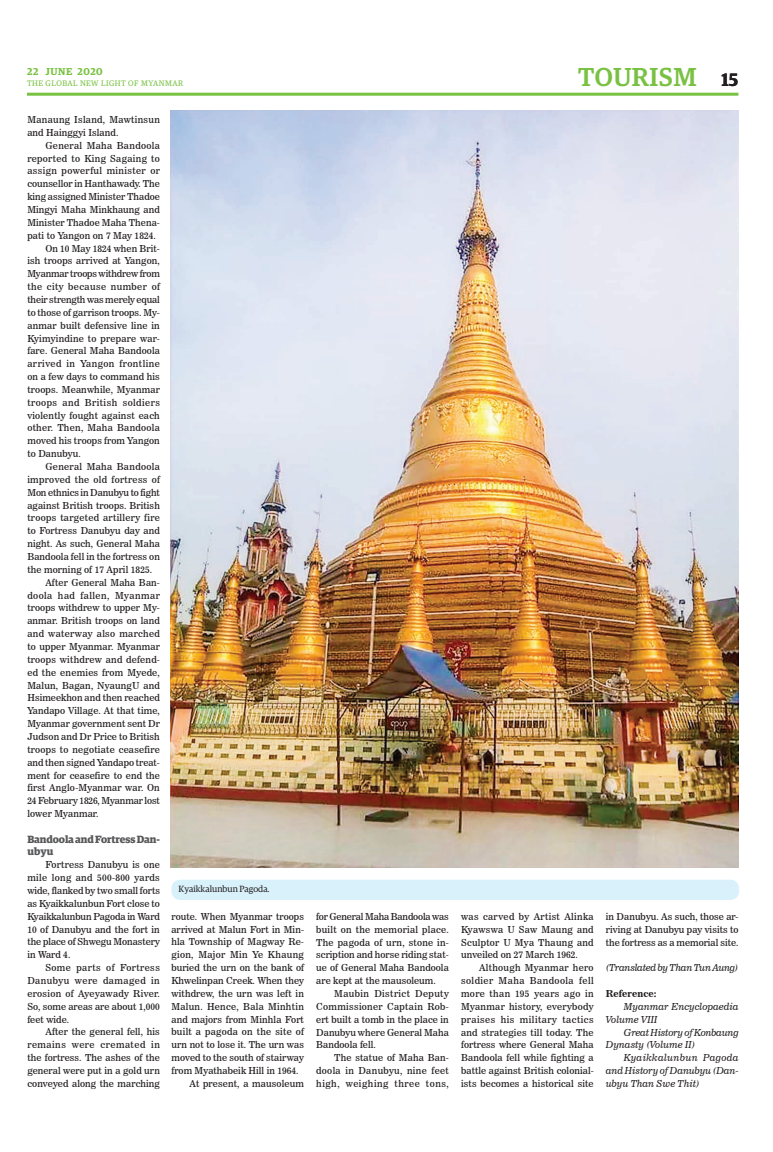
<style>
.page{position:relative;width:773px;height:1152px;background:#fff}
.page>*{position:absolute;margin:0;border:0;box-sizing:border-box;transform-origin:0 0}
.t1{font:500 26px "Guardian Egyp";letter-spacing:.02em;color:#79c142}
.t2{font:700 10.5px/12.9px "Guardian Egyp";letter-spacing:-.01em;color:#57585a}
.t3{font:600 10px "Guardian Egyp";letter-spacing:.06em;color:#79c142}
.t4{font:9.5px/12.9px "News 706 BT Roman C";letter-spacing:.01em;color:#231f20;text-align:justify}
.t5{font:9.5px/12.9px "News 706 BT Roman C";letter-spacing:.03em;color:#231f20}
.t6{font:9.5px "News 706 BT Roman C";letter-spacing:-.015em;color:#231f20}
.t7{font:9.5px/12.9px "News 706 BT Italic C";letter-spacing:.005em;color:#231f20}
.t8{font:9.5px "News 706 BT Roman C";letter-spacing:.035em;color:#231f20}
.t9{font:9.5px/12.9px "News 706 BT Italic C";letter-spacing:-.015em;color:#231f20}
.t10{font:9.5px "News 706 BT Roman C";letter-spacing:.04em;color:#231f20}
.t11{font:9.5px "News 706 BT Roman C";letter-spacing:.045em;color:#231f20}
.t12{font:9.5px "News 706 BT Bold C";letter-spacing:.005em;color:#231f20}
.t13{font:9px "Guardian Egyp";color:#231f20}
.t14{font:8px "Guardian Egyp";letter-spacing:.06em;color:#79c142}
.s1{font-weight:600;font-size:18px;color:#231f20}
</style>
<div class="page">
<hr style="left:27px;top:93px;width:711px;height:3px;background:#79c142">
<img style="left:171px;top:111px;width:567px;height:756px">
<div style="left:171px;top:880px;width:568px;height:20px;background:#d9f1fb;border-radius:9px"></div>
<p class="t3" style="left:27px;top:64px;width:77px">22 JUNE 2020</p>
<p class="t14" style="left:27px;top:78px;width:158px">THE GLOBAL NEW LIGHT OF MYANMAR</p>
<p class="t5" style="left:27px;top:113px;width:134px">Manaung Island, Mawtinsun and Hainggyi Island.</p>
<p class="t8" style="left:45px;top:140px;width:116px">General Maha Bandoola</p>
<p class="t5" style="left:27px;top:152px;width:134px">reported to King Sagaing to</p>
<p class="t8" style="left:27px;top:165px;width:134px">assign powerful minister or</p>
<p class="t4" style="left:27px;top:177px;width:134px">counsellor in Hanthawady. The</p>
<p class="t4" style="left:27px;top:190px;width:134px">king assigned Minister Thadoe</p>
<p class="t4" style="left:27px;top:203px;width:134px">Mingyi Maha Minkhaung and</p>
<p class="t4" style="left:27px;top:216px;width:134px">Minister Thadoe Maha Thena-</p>
<p class="t4" style="left:27px;top:229px;width:130px">pati to Yangon on 7 May 1824.</p>
<p class="t4" style="left:45px;top:242px;width:116px">On 10 May 1824 when Brit-</p>
<p class="t4" style="left:27px;top:255px;width:134px">ish troops arrived at Yangon,</p>
<p class="t6" style="left:27px;top:268px;width:134px">Myanmar troops withdrew from</p>
<p class="t10" style="left:27px;top:281px;width:134px">the city because number of</p>
<p class="t6" style="left:27px;top:294px;width:134px">their strength was merely equal</p>
<p class="t4" style="left:27px;top:306px;width:134px">to those of garrison troops. My-</p>
<p class="t4" style="left:27px;top:319px;width:134px">anmar built defensive line in</p>
<p class="t4" style="left:27px;top:332px;width:134px">Kyimyindine to prepare war-</p>
<p class="t4" style="left:27px;top:344px;width:134px">fare. General Maha Bandoola</p>
<p class="t10" style="left:27px;top:358px;width:134px">arrived in Yangon frontline</p>
<p class="t4" style="left:27px;top:370px;width:134px">on a few days to command his</p>
<p class="t4" style="left:27px;top:383px;width:134px">troops. Meanwhile, Myanmar</p>
<p class="t11" style="left:27px;top:397px;width:134px">troops and British soldiers</p>
<p class="t4" style="left:27px;top:409px;width:134px">violently fought against each</p>
<p class="t5" style="left:27px;top:422px;width:134px">other. Then, Maha Bandoola</p>
<p class="t4" style="left:27px;top:434px;width:134px">moved his troops from Yangon</p>
<p class="t4" style="left:27px;top:447px;width:55px">to Danubyu.</p>
<p class="t8" style="left:45px;top:461px;width:116px">General Maha Bandoola</p>
<p class="t5" style="left:27px;top:473px;width:134px">improved the old fortress of</p>
<p class="t6" style="left:27px;top:487px;width:134px">Mon ethnics in Danubyu to fight</p>
<p class="t4" style="left:27px;top:499px;width:134px">against British troops. British</p>
<p class="t5" style="left:27px;top:512px;width:134px">troops targeted artillery fire</p>
<p class="t4" style="left:27px;top:524px;width:134px">to Fortress Danubyu day and</p>
<p class="t4" style="left:27px;top:537px;width:134px">night. As such, General Maha</p>
<p class="t4" style="left:27px;top:550px;width:134px">Bandoola fell in the fortress on</p>
<p class="t4" style="left:27px;top:563px;width:126px">the morning of 17 April 1825.</p>
<p class="t4" style="left:45px;top:576px;width:116px">After General Maha Ban-</p>
<p class="t11" style="left:27px;top:589px;width:134px">doola had fallen, Myanmar</p>
<p class="t4" style="left:27px;top:602px;width:134px">troops withdrew to upper My-</p>
<p class="t4" style="left:27px;top:614px;width:134px">anmar. British troops on land</p>
<p class="t5" style="left:27px;top:627px;width:134px">and waterway also marched</p>
<p class="t4" style="left:27px;top:640px;width:134px">to upper Myanmar. Myanmar</p>
<p class="t4" style="left:27px;top:653px;width:134px">troops withdrew and defend-</p>
<p class="t4" style="left:27px;top:666px;width:134px">ed the enemies from Myede,</p>
<p class="t4" style="left:27px;top:679px;width:134px">Malun, Bagan, NyaungU and</p>
<p class="t4" style="left:27px;top:692px;width:134px">Hsimeekhon and then reached</p>
<p class="t4" style="left:27px;top:704px;width:134px">Yandapo Village. At that time,</p>
<p class="t4" style="left:27px;top:717px;width:134px">Myanmar government sent Dr</p>
<p class="t4" style="left:27px;top:730px;width:134px">Judson and Dr Price to British</p>
<p class="t4" style="left:27px;top:743px;width:134px">troops to negotiate ceasefire</p>
<p class="t4" style="left:27px;top:756px;width:134px">and then signed Yandapo treat-</p>
<p class="t4" style="left:27px;top:769px;width:134px">ment for ceasefire to end the</p>
<p class="t4" style="left:27px;top:782px;width:134px">first Anglo-Myanmar war. On</p>
<p class="t6" style="left:27px;top:795px;width:134px">24 February 1826, Myanmar lost</p>
<p class="t4" style="left:27px;top:807px;width:73px">lower Myanmar.</p>
<p class="t2" style="left:27px;top:831px;width:134px">Bandoola and Fortress Dan&shy;ubyu</p>
<p class="t4" style="left:27px;top:858px;width:134px;text-indent:18px">Fortress Danubyu is one mile long and 500-800 yards wide, flanked by two small forts as Kyaikkalunbun Fort close to Kyaikkalunbun Pagoda in Ward 10 of Danubyu and the fort in the place of Shwegu Monastery in Ward 4.</p>
<p class="t4" style="left:27px;top:961px;width:134px;text-indent:18px">Some parts of Fortress Danubyu were damaged in erosion of Ayeyawady River.<br>So, some areas are about 1,000 feet wide.</p>
<p class="t4" style="left:27px;top:1026px;width:134px;text-indent:18px">After the general fell, his remains were cremated in the fortress. The ashes of the general were put in a gold urn conveyed along the marching</p>
<p class="t13" style="left:179px;top:883px;width:92px">Kyaikkalunbun Pagoda.</p>
<p class="t4" style="left:171px;top:910px;width:134px">route. When Myanmar troops</p>
<p class="t4" style="left:171px;top:923px;width:134px">arrived at Malun Fort in Min-</p>
<p class="t4" style="left:171px;top:936px;width:134px">hla Township of Magway Re-</p>
<p class="t8" style="left:171px;top:949px;width:134px">gion, Major Min Ye Khaung</p>
<p class="t4" style="left:171px;top:961px;width:134px">buried the urn on the bank of</p>
<p class="t4" style="left:171px;top:974px;width:134px">Khwelinpan Creek. When they</p>
<p class="t4" style="left:171px;top:987px;width:134px">withdrew, the urn was left in</p>
<p class="t5" style="left:171px;top:1000px;width:134px">Malun. Hence, Bala Minhtin</p>
<p class="t4" style="left:171px;top:1013px;width:134px">and majors from Minhla Fort</p>
<p class="t4" style="left:171px;top:1026px;width:134px">built a pagoda on the site of</p>
<p class="t4" style="left:171px;top:1038px;width:134px">urn not to lose it. The urn was</p>
<p class="t4" style="left:171px;top:1051px;width:134px">moved to the south of stairway</p>
<p class="t4" style="left:171px;top:1064px;width:129px">from Myathabeik Hill in 1964.</p>
<p class="t4" style="left:189px;top:1077px;width:116px">At present, a mausoleum</p>
<p class="t4" style="left:316px;top:910px;width:134px">for General Maha Bandoola was built on the memorial place.<br>The pagoda of urn, stone in&shy;scription and horse riding stat&shy;ue of General Maha Bandoola are kept at the mausoleum.</p>
<p class="t4" style="left:316px;top:987px;width:134px;text-indent:18px">Maubin District Deputy Commissioner Captain Rob&shy;ert built a tomb in the place in Danubyu where General Maha Bandoola fell.</p>
<p class="t4" style="left:316px;top:1051px;width:134px;text-indent:18px">The statue of Maha Ban&shy;doola in Danubyu, nine feet high, weighing three tons,</p>
<h1 class="t1" style="left:578px;top:59px;width:162px">TOURISM <span class="s1">15</span></h1>
<p class="t4" style="left:461px;top:910px;width:134px">was carved by Artist Alinka Kyawswa U Saw Maung and Sculptor U Mya Thaung and unveiled on 27 March 1962.</p>
<p class="t4" style="left:461px;top:961px;width:134px;text-indent:18px">Although Myanmar hero soldier Maha Bandoola fell more than 195 years ago in Myanmar history, everybody praises his military tactics and strategies till today. The fortress where General Maha Bandoola fell while fighting a battle against British colonial&shy;ists becomes a historical site</p>
<p class="t4" style="left:606px;top:910px;width:134px">in Danubyu. As such, those ar&shy;riving at Danubyu pay visits to the fortress as a memorial site.</p>
<p class="t9" style="left:606px;top:961px;width:134px">(Translated by Than Tun Aung)</p>
<p class="t12" style="left:606px;top:988px;width:52px">Reference:</p>
<p class="t7" style="left:606px;top:1000px;width:134px;text-indent:18px">Myanmar Encyclopaedia<br>Volume VIII</p>
<p class="t9" style="left:606px;top:1026px;width:134px;text-indent:18px">Great History of Konbaung<br>Dynasty (Volume II)</p>
<p class="t7" style="left:606px;top:1051px;width:134px;text-align:justify;text-indent:18px">Kyaikkalunbun Pagoda and History of Danubyu (Dan&shy;ubyu Than Swe Thit)</p>
</div>
